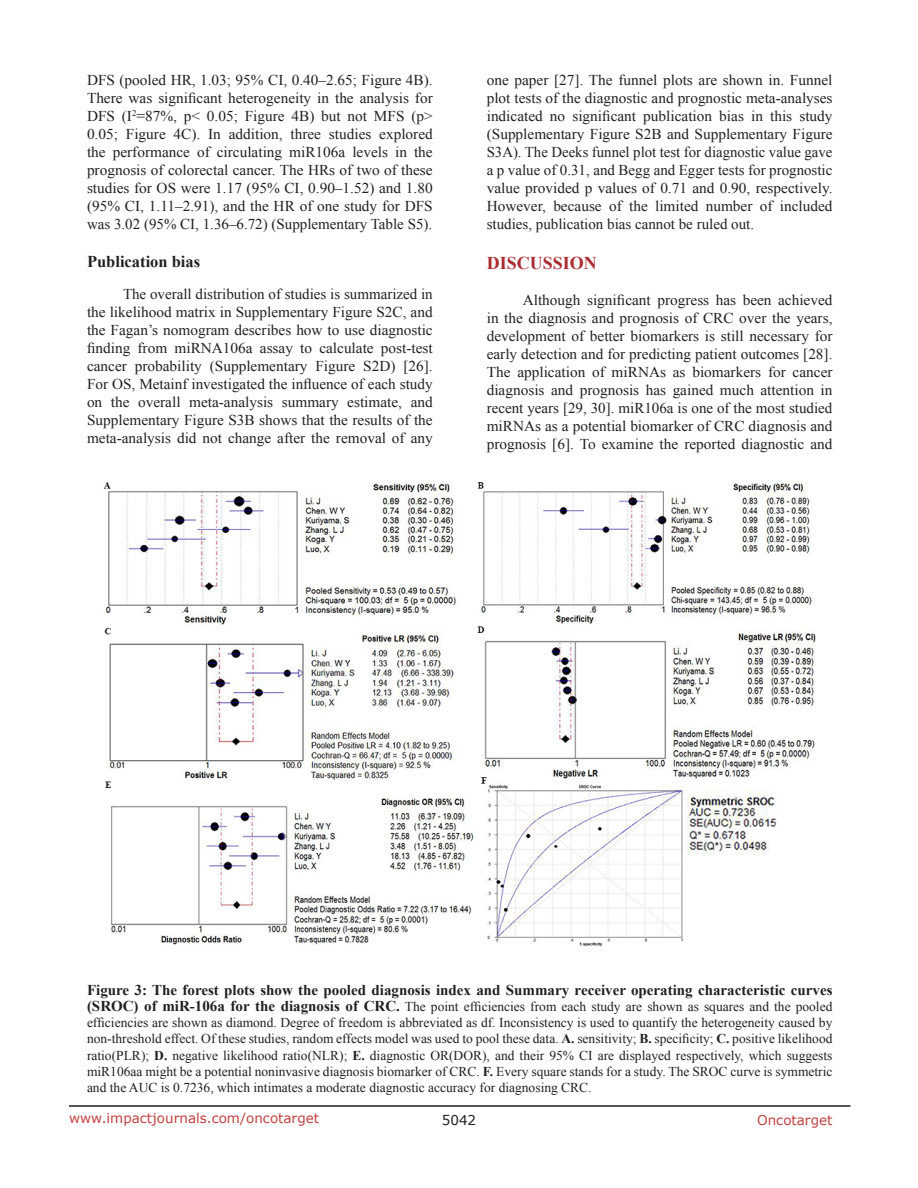
<style>
.page{position:relative;width:918px;height:1188px;background:#fff}
.page>*{position:absolute;margin:0;border:0;box-sizing:border-box;transform-origin:0 0}
.Heading{font:700 18px "Times New Roman";color:#ac2b31}
.SubHeading{font:700 16.5px "Times New Roman";color:#231f20}
.BodyText{font:15px/18px "Times New Roman";color:#231f20;text-align:justify}
.figuretext{font:700 15px "Times New Roman";color:#231f20}
.figuretext-2{font:13.5px/16.2px "Times New Roman";color:#231f20;text-align:justify}
.t1{font:13.5px "Verdana";color:#c24141}
.t2{font:13.5px "Verdana";color:#231f20}
.s1{font-weight:700;font-size:15px}
.s2{font-weight:700}
</style>
<div class="page">
<hr style="left:69px;top:1105px;width:781px;height:2px;background:#231f20">
<img style="left:103px;top:481px;width:713px;height:466px">
<p class="BodyText" style="left:87px;top:71px;width:347px">DFS (pooled HR, 1.03; 95% CI, 0.40–2.65; Figure 4B).<br>There was significant heterogeneity in the analysis for DFS (I<sup>2</sup>=87%, p&lt; 0.05; Figure 4B) but not MFS (p&gt; 0.05; Figure 4C). In addition, three studies explored the performance of circulating miR106a levels in the prognosis of colorectal cancer. The HRs of two of these studies for OS were 1.17 (95% CI, 0.90–1.52) and 1.80 (95% CI, 1.11–2.91), and the HR of one study for DFS was 3.02 (95% CI, 1.36–6.72) (Supplementary Table S5).</p>
<p class="SubHeading" style="left:87px;top:250px;width:115px">Publication bias</p>
<p class="BodyText" style="left:87px;top:284px;width:347px;text-indent:36px">The overall distribution of studies is summarized in the likelihood matrix in Supplementary Figure S2C, and the Fagan’s nomogram describes how to use diagnostic finding from miRNA106a assay to calculate post-test cancer probability (Supplementary Figure S2D) [26].<br>For OS, Metainf investigated the influence of each study on the overall meta-analysis summary estimate, and Supplementary Figure S3B shows that the results of the meta-analysis did not change after the removal of any</p>
<p class="BodyText" style="left:487px;top:71px;width:347px">one paper [27]. The funnel plots are shown in. Funnel plot tests of the diagnostic and prognostic meta-analyses indicated no significant publication bias in this study (Supplementary Figure S2B and Supplementary Figure S3A). The Deeks funnel plot test for diagnostic value gave a p value of 0.31, and Begg and Egger tests for prognostic value provided p values of 0.71 and 0.90, respectively.<br>However, because of the limited number of included studies, publication bias cannot be ruled out.</p>
<p class="Heading" style="left:487px;top:251px;width:112px">DISCUSSION</p>
<p class="BodyText" style="left:487px;top:291px;width:347px;text-indent:36px">Although significant progress has been achieved in the diagnosis and prognosis of CRC over the years, development of better biomarkers is still necessary for early detection and for predicting patient outcomes [28].<br>The application of miRNAs as biomarkers for cancer diagnosis and prognosis has gained much attention in recent years [29, 30]. miR106a is one of the most studied miRNAs as a potential biomarker of CRC diagnosis and prognosis [6]. To examine the reported diagnostic and</p>
<p class="figuretext" style="left:87px;top:979px;width:747px">Figure 3: The forest plots show the pooled diagnosis index and Summary receiver operating characteristic curves</p>
<p class="figuretext-2" style="left:87px;top:998px;width:747px"><span class="s1">(SROC) of miR-106a for the diagnosis of CRC.</span> The point efficiencies from each study are shown as squares and the pooled efficiencies are shown as diamond. Degree of freedom is abbreviated as df. Inconsistency is used to quantify the heterogeneity caused by non-threshold effect. Of these studies, random effects model was used to pool these data. <span class="s2">A.</span> sensitivity; <span class="s2">B.</span> specificity; <span class="s2">C.</span> positive likelihood ratio(PLR); <span class="s2">D.</span> negative likelihood ratio(NLR); <span class="s2">E.</span> diagnostic OR(DOR), and their 95% CI are displayed respectively, which suggests miR106aa might be a potential noninvasive diagnosis biomarker of CRC. <span class="s2">F.</span> Every square stands for a study. The SROC curve is symmetric and the AUC is 0.7236, which intimates a moderate diagnostic accuracy for diagnosing CRC.</p>
<p class="t1" style="left:69px;top:1109px;width:252px">www.impactjournals.com/oncotarget</p>
<p class="t2" style="left:442px;top:1111px;width:36px">5042</p>
<p class="t1" style="left:757px;top:1111px;width:77px">Oncotarget</p>
</div>
